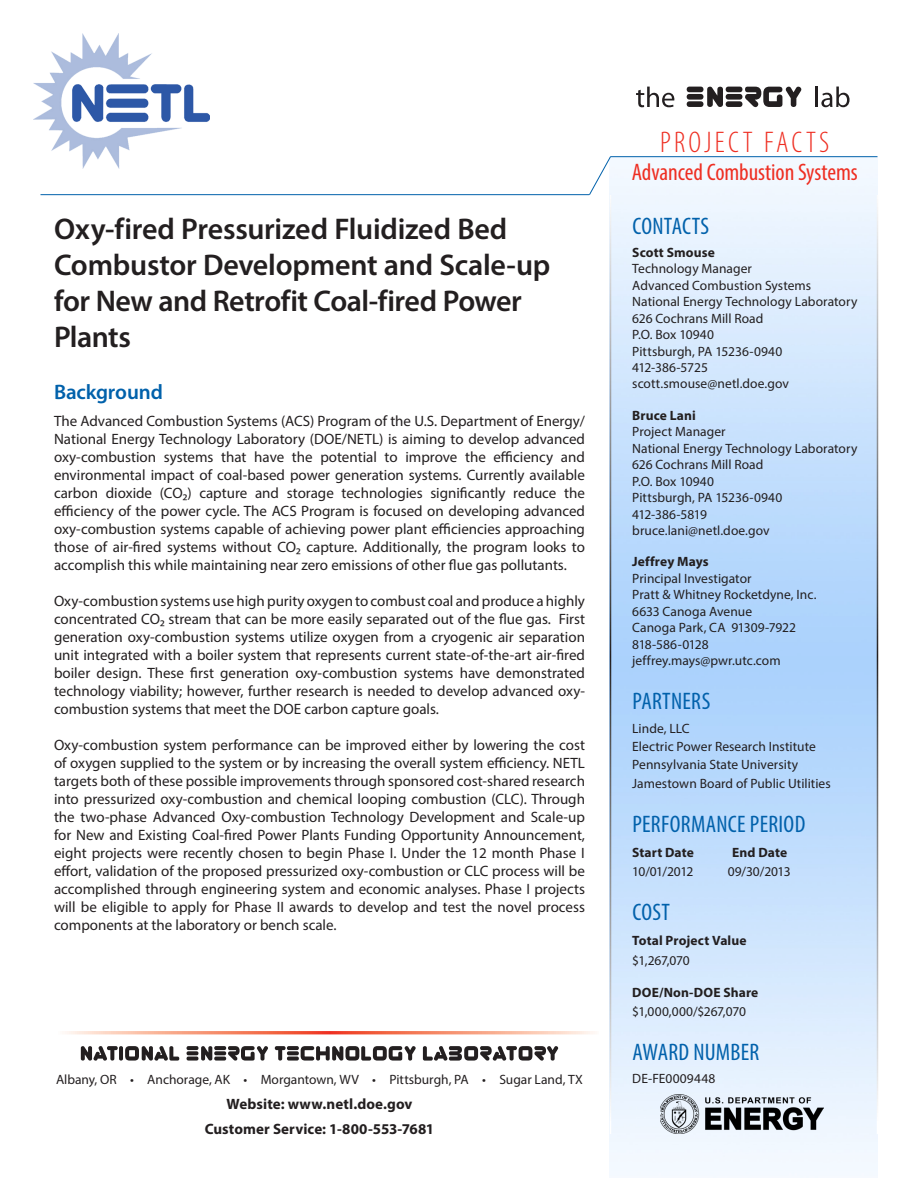
<style>
.page{position:relative;width:918px;height:1188px;background:#fff}
.page>*{position:absolute;margin:0;border:0;box-sizing:border-box;transform-origin:0 0}
.Main_Headline{font:600 30px/36px "Myriad Pro";letter-spacing:-.01em;color:#231f20}
.Fact_sheet_Category{font:300 condensed 30px "Myriad Pro";letter-spacing:.11em;color:#ee2e22}
.Sidebar_Head{font:condensed 24px "Myriad Pro";letter-spacing:.01em;color:#0161ab}
.Product_Line_Text{font:condensed 24px "Myriad Pro";letter-spacing:-.005em;color:#ee2e22}
.Subhead_1{font:600 21px "Myriad Pro";letter-spacing:-.005em;color:#0161ab}
.t1{font:15px/18px "Myriad Pro";color:#231f20;text-align:justify}
.t2{font:700 15px/24.8px "Myriad Pro";letter-spacing:.005em;color:#231f20;text-align:center}
.Sidebar_Text{font:13.5px/16.2px "Myriad Pro";letter-spacing:.005em;color:#231f20}
.Sidebar_Name{font:700 13.5px "Myriad Pro";letter-spacing:.01em;color:#231f20}
</style>
<div class="page">
<svg style="left:81px;top:1046px;width:477px;height:15px"></svg>
<svg style="left:687px;top:87px;width:114px;height:20px"></svg>
<svg style="left:636px;top:87px;width:38px;height:20px"></svg>
<hr style="left:816px;top:87px;width:2px;height:20px;background:#231f20">
<svg style="left:821px;top:87px;width:29px;height:20px"></svg>
<hr style="left:40px;top:194px;width:549px;height:1px;background:#0161ab">
<svg style="left:588px;top:156px;width:24px;height:40px"></svg>
<hr style="left:610px;top:156px;width:268px;height:1px;background:#0161ab">
<hr style="left:610px;top:195px;width:1px;height:939px;background:#fff">
<img style="left:660px;top:1094px;width:164px;height:40px">
<img style="left:34px;top:34px;width:175px;height:135px">
<p class="Main_Headline" style="left:54px;top:210px;width:498px">Oxy-fired Pressurized Fluidized Bed<br>Combustor Development and Scale-up for New and Retrofit Coal-fired Power<br>Plants</p>
<p class="Subhead_1" style="left:54px;top:378px;width:110px">Background</p>
<p class="t1" style="left:54px;top:411px;width:533px">The Advanced Combustion Systems (ACS) Program of the U.S. Department of Energy/ National Energy Technology Laboratory (DOE/NETL) is aiming to develop advanced oxy-combustion systems that have the potential to improve the efficiency and environmental impact of coal-based power generation systems. Currently available carbon dioxide (CO2) capture and storage technologies significantly reduce the efficiency of the power cycle. The ACS Program is focused on developing advanced oxy-combustion systems capable of achieving power plant efficiencies approaching those of air-fired systems without CO2 capture. Additionally, the program looks to accomplish this while maintaining near zero emissions of other flue gas pollutants.</p>
<p class="t1" style="left:54px;top:591px;width:533px">Oxy-combustion systems use high purity oxygen to combust coal and produce a highly concentrated CO2 stream that can be more easily separated out of the flue gas. First generation oxy-combustion systems utilize oxygen from a cryogenic air separation unit integrated with a boiler system that represents current state-of-the-art air-fired boiler design. These first generation oxy-combustion systems have demonstrated technology viability; however, further research is needed to develop advanced oxy&shy;combustion systems that meet the DOE carbon capture goals.</p>
<p class="t1" style="left:54px;top:735px;width:533px">Oxy-combustion system performance can be improved either by lowering the cost of oxygen supplied to the system or by increasing the overall system efficiency. NETL targets both of these possible improvements through sponsored cost-shared research into pressurized oxy-combustion and chemical looping combustion (CLC). Through the two-phase Advanced Oxy-combustion Technology Development and Scale-up for New and Existing Coal-fired Power Plants Funding Opportunity Announcement, eight projects were recently chosen to begin Phase I. Under the 12 month Phase I effort, validation of the proposed pressurized oxy-combustion or CLC process will be accomplished through engineering system and economic analyses. Phase I projects will be eligible to apply for Phase II awards to develop and test the novel process components at the laboratory or bench scale.</p>
<p class="Sidebar_Text" style="left:56px;top:1071px;width:528px">Albany, OR • Anchorage, AK • Morgantown, WV • Pittsburgh, PA • Sugar Land, TX</p>
<p class="t2" style="left:205px;top:1091px;width:231px">Website: www.netl.doe.gov<br>Customer Service: 1-800-553-7681</p>
<p class="Fact_sheet_Category" style="left:660px;top:124px;width:171px">PROJECT FACTS</p>
<p class="Product_Line_Text" style="left:632px;top:158px;width:227px">Advanced Combustion Systems</p>
<p class="Sidebar_Head" style="left:632px;top:212px;width:78px">CONTACTS</p>
<p class="Sidebar_Name" style="left:632px;top:243px;width:84px">Scott Smouse</p>
<p class="Sidebar_Text" style="left:632px;top:260px;width:121px">Technology Manager</p>
<p class="Sidebar_Text" style="left:632px;top:277px;width:180px">Advanced Combustion Systems</p>
<p class="Sidebar_Text" style="left:632px;top:293px;width:227px">National Energy Technology Laboratory</p>
<p class="Sidebar_Text" style="left:632px;top:310px;width:133px">626 Cochrans Mill Road</p>
<p class="Sidebar_Text" style="left:632px;top:326px;width:83px">P.O. Box 10940</p>
<p class="Sidebar_Text" style="left:632px;top:343px;width:152px">Pittsburgh, PA 15236-0940</p>
<p class="Sidebar_Text" style="left:632px;top:359px;width:158px">412-386-5725 scott.smouse@netl.doe.gov</p>
<p class="Sidebar_Name" style="left:632px;top:406px;width:65px">Bruce Lani</p>
<p class="Sidebar_Text" style="left:632px;top:423px;width:95px">Project Manager</p>
<p class="Sidebar_Text" style="left:632px;top:440px;width:227px">National Energy Technology Laboratory</p>
<p class="Sidebar_Text" style="left:632px;top:456px;width:133px">626 Cochrans Mill Road</p>
<p class="Sidebar_Text" style="left:632px;top:473px;width:83px">P.O. Box 10940</p>
<p class="Sidebar_Text" style="left:632px;top:489px;width:152px">Pittsburgh, PA 15236-0940</p>
<p class="Sidebar_Text" style="left:632px;top:506px;width:139px">412-386-5819 bruce.lani@netl.doe.gov</p>
<p class="Sidebar_Name" style="left:632px;top:553px;width:78px">Jeffrey Mays</p>
<p class="Sidebar_Text" style="left:632px;top:570px;width:121px">Principal Investigator</p>
<p class="Sidebar_Text" style="left:632px;top:587px;width:186px">Pratt &amp; Whitney Rocketdyne, Inc.</p>
<p class="Sidebar_Text" style="left:632px;top:603px;width:121px">6633 Canoga Avenue</p>
<p class="Sidebar_Text" style="left:632px;top:620px;width:165px">Canoga Park, CA 91309-7922</p>
<p class="Sidebar_Text" style="left:632px;top:636px;width:150px">818-586-0128 jeffrey.mays@pwr.utc.com</p>
<p class="Sidebar_Head" style="left:632px;top:686px;width:79px">PARTNERS</p>
<p class="Sidebar_Text" style="left:632px;top:720px;width:59px">Linde, LLC</p>
<p class="Sidebar_Text" style="left:632px;top:738px;width:185px">Electric Power Research Institute</p>
<p class="Sidebar_Text" style="left:632px;top:756px;width:168px">Pennsylvania State University</p>
<p class="Sidebar_Text" style="left:632px;top:775px;width:200px">Jamestown Board of Public Utilities</p>
<p class="Sidebar_Head" style="left:632px;top:809px;width:174px">PERFORMANCE PERIOD</p>
<p class="Sidebar_Name" style="left:632px;top:844px;width:63px">Start Date</p>
<p class="Sidebar_Name" style="left:732px;top:844px;width:57px">End Date</p>
<p class="Sidebar_Text" style="left:632px;top:863px;width:63px">10/01/2012</p>
<p class="Sidebar_Text" style="left:728px;top:863px;width:64px">09/30/2013</p>
<p class="Sidebar_Head" style="left:632px;top:898px;width:39px">COST</p>
<p class="Sidebar_Name" style="left:632px;top:932px;width:116px">Total Project Value</p>
<p class="Sidebar_Text" style="left:632px;top:952px;width:59px">$1,267,070</p>
<p class="Sidebar_Name" style="left:632px;top:984px;width:128px">DOE/Non-DOE Share</p>
<p class="Sidebar_Text" style="left:632px;top:1004px;width:115px">$1,000,000/$267,070</p>
<p class="Sidebar_Head" style="left:632px;top:1038px;width:128px">AWARD NUMBER</p>
<p class="Sidebar_Text" style="left:632px;top:1070px;width:85px">DE-FE0009448</p>
</div>
